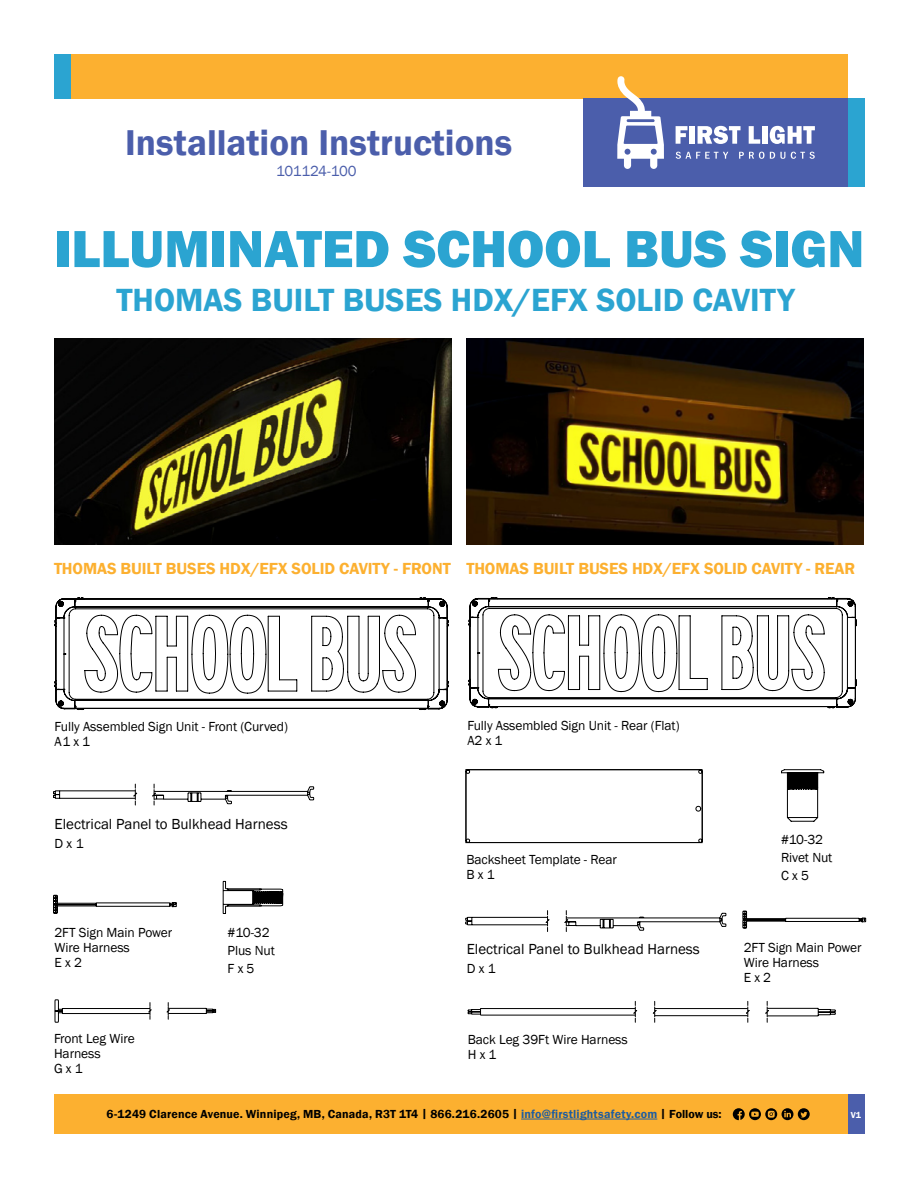
<style>
.page{position:relative;width:918px;height:1188px;background:#fff}
.page>*{position:absolute;margin:0;border:0;box-sizing:border-box;transform-origin:0 0}
.t1{font:800 54px "Franklin Gothic";color:#2ba4d1}
.t2{font:600 36.9px "Franklin Gothic";color:#4b5eab}
.t3{font:600 33px "Franklin Gothic";color:#2ba4d1}
.t4{font:600 16.5px "Franklin Gothic";letter-spacing:-.005em;color:#fcb030}
.t5{font:15px "Franklin Gothic";color:#000}
.t6{font:15px "Franklin Gothic";letter-spacing:-.03em;color:#4b5eab}
.t7{font:13.5px/15px "Franklin Gothic";letter-spacing:-.005em;color:#000}
.t8{font:600 12px "Franklin Gothic";letter-spacing:.015em;color:#000}
.t9{font:600 9px "Franklin Gothic";color:#fff}
.s1{color:#215e9e}
</style>
<div class="page">
<img style="left:54px;top:338px;width:397px;height:206px">
<img style="left:466px;top:338px;width:398px;height:206px">
<svg style="left:54px;top:597px;width:395px;height:113px"></svg>
<div style="left:71px;top:54px;width:777px;height:44px;background:#fcb030"></div>
<div style="left:54px;top:54px;width:17px;height:44px;background:#2ba4d1"></div>
<div style="left:848px;top:98px;width:16px;height:88px;background:#2ba4d1"></div>
<div style="left:583px;top:98px;width:265px;height:88px;background:#4b5eab"></div>
<svg style="left:676px;top:126px;width:11px;height:18px"></svg>
<div style="left:689px;top:126px;width:5px;height:18px;background:#fff"></div>
<svg style="left:698px;top:126px;width:43px;height:18px"></svg>
<svg style="left:749px;top:126px;width:11px;height:18px"></svg>
<div style="left:762px;top:126px;width:5px;height:18px;background:#fff"></div>
<svg style="left:770px;top:126px;width:45px;height:18px"></svg>
<svg style="left:676px;top:152px;width:52px;height:7px"></svg>
<svg style="left:739px;top:152px;width:25px;height:7px"></svg>
<svg style="left:770px;top:152px;width:15px;height:7px"></svg>
<svg style="left:791px;top:152px;width:24px;height:7px"></svg>
<svg style="left:617px;top:76px;width:47px;height:93px"></svg>
<div style="left:54px;top:1094px;width:794px;height:40px;background:#fcb030"></div>
<div style="left:848px;top:1095px;width:16px;height:39px;background:#4b5eab"></div>
<hr style="left:521px;top:1119px;width:136px;height:1px;background:#215e9e">
<svg style="left:733px;top:1108px;width:77px;height:12px"></svg>
<div style="left:466px;top:769px;width:236px;height:74px;border:1px solid #000"></div>
<svg style="left:468px;top:597px;width:389px;height:111px"></svg>
<svg style="left:781px;top:770px;width:43px;height:52px"></svg>
<svg style="left:53px;top:895px;width:124px;height:19px"></svg>
<svg style="left:742px;top:911px;width:124px;height:18px"></svg>
<svg style="left:206px;top:1008px;width:10px;height:5px"></svg>
<hr style="left:168px;top:1008px;width:38px;height:1px;background:#000">
<hr style="left:168px;top:1013px;width:38px;height:1px;background:#000">
<svg style="left:134px;top:784px;width:3px;height:21px"></svg>
<svg style="left:546px;top:911px;width:3px;height:21px"></svg>
<svg style="left:634px;top:1001px;width:3px;height:21px"></svg>
<svg style="left:653px;top:1001px;width:3px;height:21px"></svg>
<svg style="left:746px;top:1001px;width:3px;height:21px"></svg>
<svg style="left:765px;top:1001px;width:4px;height:21px"></svg>
<svg style="left:167px;top:1003px;width:3px;height:16px"></svg>
<svg style="left:152px;top:784px;width:162px;height:21px"></svg>
<svg style="left:565px;top:911px;width:161px;height:21px"></svg>
<svg style="left:53px;top:791px;width:7px;height:8px"></svg>
<hr style="left:60px;top:798px;width:75px;height:1px;background:#000">
<hr style="left:60px;top:791px;width:75px;height:1px;background:#000">
<svg style="left:465px;top:917px;width:8px;height:9px"></svg>
<hr style="left:472px;top:925px;width:76px;height:1px;background:#000">
<hr style="left:472px;top:917px;width:76px;height:1px;background:#000">
<svg style="left:223px;top:881px;width:60px;height:33px"></svg>
<svg style="left:55px;top:999px;width:96px;height:24px"></svg>
<svg style="left:468px;top:1009px;width:13px;height:6px"></svg>
<hr style="left:481px;top:1015px;width:154px;height:1px;background:#000">
<hr style="left:481px;top:1008px;width:154px;height:1px;background:#000">
<hr style="left:655px;top:1008px;width:93px;height:1px;background:#000">
<hr style="left:655px;top:1015px;width:93px;height:1px;background:#000">
<svg style="left:818px;top:1008px;width:18px;height:8px"></svg>
<hr style="left:767px;top:1008px;width:51px;height:1px;background:#000">
<hr style="left:767px;top:1016px;width:51px;height:1px;background:#000">
<h2 class="t2" style="left:125px;top:120px;width:389px">Installation Instructions</h2>
<p class="t6" style="left:276px;top:161px;width:82px">101124-100</p>
<h1 class="t1" style="left:54px;top:214px;width:812px">ILLUMINATED SCHOOL BUS SIGN</h1>
<h3 class="t3" style="left:117px;top:279px;width:680px">THOMAS BUILT BUSES HDX/EFX SOLID CAVITY</h3>
<p class="t4" style="left:54px;top:558px;width:398px">THOMAS BUILT BUSES HDX/EFX SOLID CAVITY - FRONT</p>
<p class="t4" style="left:466px;top:558px;width:390px">THOMAS BUILT BUSES HDX/EFX SOLID CAVITY - REAR</p>
<p class="t7" style="left:55px;top:719px;width:235px">Fully Assembled Sign Unit - Front (Curved)<br>A1 x 1</p>
<p class="t7" style="left:467px;top:718px;width:214px">Fully Assembled Sign Unit - Rear (Flat)<br>A2 x 1</p>
<p class="t5" style="left:55px;top:814px;width:235px">Electrical Panel to Bulkhead Harness</p>
<p class="t7" style="left:55px;top:836px;width:31px">D x 1</p>
<p class="t7" style="left:54px;top:925px;width:119px">2FT Sign Main Power<br>Wire Harness<br>E x 2</p>
<p class="t7" style="left:54px;top:1032px;width:82px">Front Leg Wire<br>Harness<br>G x 1</p>
<p class="t7" style="left:228px;top:924px;width:49px;line-height:17.9px">#10-32<br>Plus Nut<br>F x 5</p>
<p class="t7" style="left:466px;top:852px;width:152px">Backsheet Template - Rear<br>B x 1</p>
<p class="t5" style="left:467px;top:940px;width:235px">Electrical Panel to Bulkhead Harness</p>
<p class="t7" style="left:467px;top:961px;width:31px">D x 1</p>
<p class="t7" style="left:468px;top:1032px;width:162px">Back Leg 39Ft Wire Harness<br>H x 1</p>
<p class="t8" style="left:107px;top:1107px;width:617px">6-1249 Clarence Avenue. Winnipeg, MB, Canada, R3T 1T4 | 866.216.2605 | <span class="s1">info@firstlightsafety.com</span> | Follow us:</p>
<p class="t7" style="left:781px;top:831px;width:53px;line-height:17.9px">#10-32<br>Rivet Nut<br>C x 5</p>
<p class="t7" style="left:744px;top:940px;width:119px">2FT Sign Main Power<br>Wire Harness<br>E x 2</p>
<p class="t9" style="left:851px;top:1109px;width:12px">V1</p>
</div>
